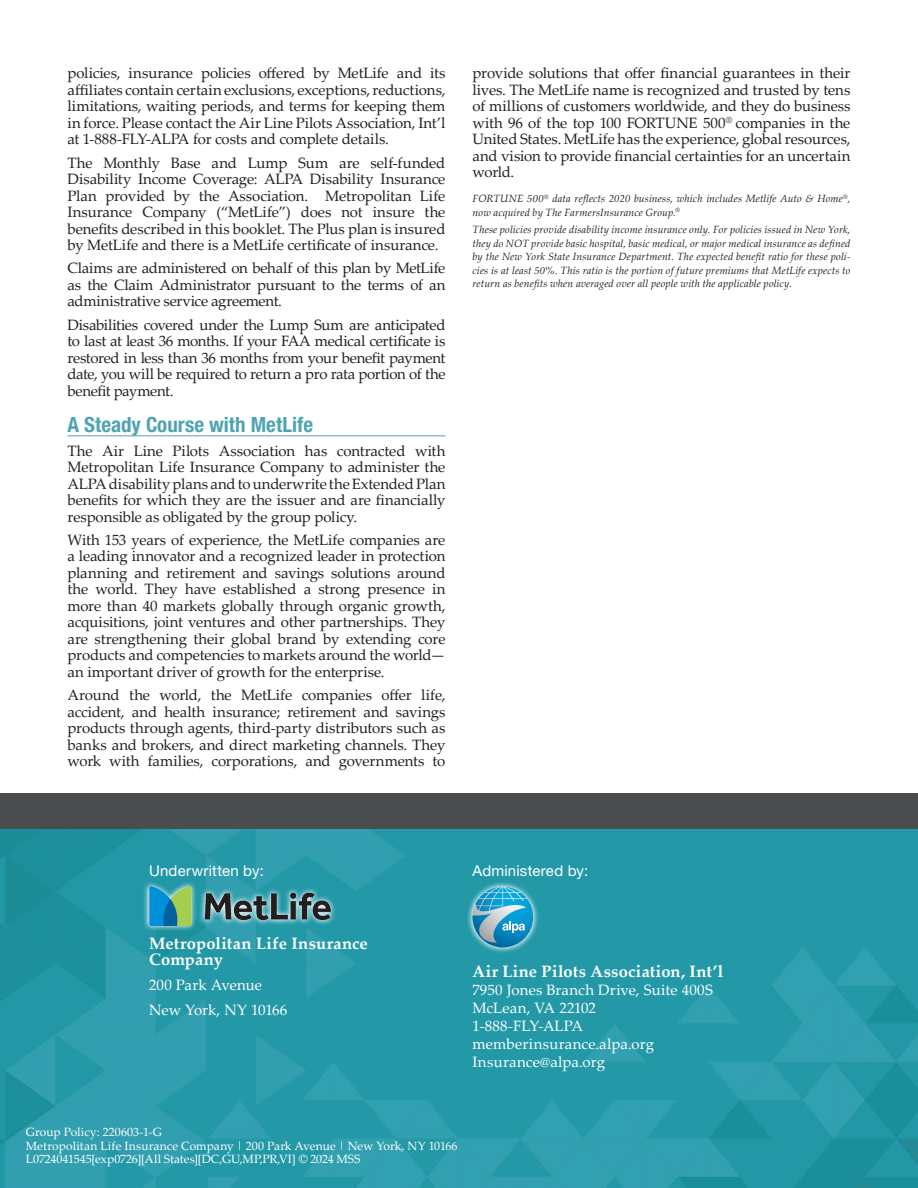
<style>
.page{position:relative;width:918px;height:1188px;background:#fff}
.page>*{position:absolute;margin:0;border:0;box-sizing:border-box;transform-origin:0 0}
.Headline{font:700 condensed 21px "Helvetica Neue LT Std";color:#50a4b2}
.Body_text{font:700 16.5px/16.5px "Palatino Linotype";letter-spacing:.015em;color:#fff}
.Body_text-2{font:15px/16.5px "Palatino Linotype";letter-spacing:-.01em;color:#231f20;text-align:justify}
.Body_text-3{font:15px/18px "Palatino Linotype";letter-spacing:.005em;color:#fff}
.Body_text-4{font:15px "Helvetica Neue LT Std";letter-spacing:.015em;color:#fff}
.Back_page_text_-_white{font:12px/13.5px "Palatino Linotype";letter-spacing:.005em;color:#fff}
.Body_text-5{font:12px "Palatino Linotype";letter-spacing:-.005em;color:#fff}
.Note{font:italic 10.5px/13.5px "Palatino Linotype";letter-spacing:.01em;color:#231f20}
</style>
<div class="page">
<img style="left:0;top:829px;width:918px;height:359px">
<div style="left:0;top:793px;width:918px;height:36px;background:#4b4c4d"></div>
<svg style="left:467px;top:881px;width:73px;height:73px;background:#32a0ae"></svg>
<svg style="left:472px;top:887px;width:61px;height:60px;background:#4ca7c7"></svg>
<svg style="left:143px;top:881px;width:193px;height:51px;background:#309eac"></svg>
<img style="left:149px;top:887px;width:181px;height:39px">
<hr style="left:68px;top:435px;width:378px;height:1px;background:#50a4b2">
<p class="Body_text-2" style="left:68px;top:65px;width:380px">policies, insurance policies offered by MetLife and its affiliates contain certain exclusions, exceptions, reductions, limitations, waiting periods, and terms for keeping them in force. Please contact the Air Line Pilots Association, Int’l at 1-888-FLY-ALPA for costs and complete details.</p>
<p class="Body_text-2" style="left:68px;top:154px;width:380px">The Monthly Base and Lump Sum are self-funded Disability Income Coverage: ALPA Disability Insurance Plan provided by the Association. Metropolitan Life Insurance Company (“MetLife”) does not insure the benefits described in this booklet. The Plus plan is insured by MetLife and there is a MetLife certificate of insurance.</p>
<p class="Body_text-2" style="left:68px;top:260px;width:380px">Claims are administered on behalf of this plan by MetLife as the Claim Administrator pursuant to the terms of an administrative service agreement.</p>
<p class="Body_text-2" style="left:68px;top:316px;width:380px">Disabilities covered under the Lump Sum are anticipated to last at least 36 months. If your FAA medical certificate is restored in less than 36 months from your benefit payment date, you will be required to return a pro rata portion of the benefit payment.</p>
<p class="Headline" style="left:68px;top:412px;width:247px">A Steady Course with MetLife</p>
<p class="Body_text-2" style="left:68px;top:442px;width:379px">The Air Line Pilots Association has contracted with Metropolitan Life Insurance Company to administer the ALPA disability plans and to underwrite the Extended Plan benefits for which they are the issuer and are financially responsible as obligated by the group policy.</p>
<p class="Body_text-2" style="left:68px;top:531px;width:380px">With 153 years of experience, the MetLife companies are a leading innovator and a recognized leader in protection planning and retirement and savings solutions around the world. They have established a strong presence in more than 40 markets globally through organic growth, acquisitions, joint ventures and other partnerships. They are strengthening their global brand by extending core products and competencies to markets around the world— an important driver of growth for the enterprise.</p>
<p class="Body_text-2" style="left:68px;top:686px;width:379px">Around the world, the MetLife companies offer life, accident, and health insurance; retirement and savings products through agents, third-party distributors such as banks and brokers, and direct marketing channels. They work with families, corporations, and governments to</p>
<p class="Body_text-2" style="left:472px;top:65px;width:380px">provide solutions that offer financial guarantees in their lives. The MetLife name is recognized and trusted by tens of millions of customers worldwide, and they do business with 96 of the top 100 FORTUNE 500<sup>®</sup> companies in the United States. MetLife has the experience, global resources, and vision to provide financial certainties for an uncertain world.</p>
<p class="Note" style="left:472px;top:191px;width:379px">FORTUNE 500<sup>®</sup> data reflects 2020 business, which includes Metlife Auto &amp; Home<sup>®</sup>, now acquired by The FarmersInsurance Group.<sup>®</sup></p>
<p class="Note" style="left:472px;top:223px;width:380px;text-align:justify">These policies provide disability income insurance only. For policies issued in New York, they do NOT provide basic hospital, basic medical, or major medical insurance as defined by the New York State Insurance Department. The expected benefit ratio for these poli&shy;cies is at least 50%. This ratio is the portion of future premiums that MetLife expects to return as benefits when averaged over all people with the applicable policy.</p>
<p class="Body_text-4" style="left:149px;top:862px;width:116px">Underwritten by:</p>
<p class="Body_text-4" style="left:472px;top:862px;width:117px">Administered by:</p>
<p class="Body_text" style="left:149px;top:934px;width:220px">Metropolitan Life Insurance<br>Company</p>
<p class="Body_text-3" style="left:149px;top:975px;width:115px">200 Park Avenue</p>
<p class="Body_text-3" style="left:149px;top:1000px;width:140px">New York, NY 10166</p>
<p class="Body_text" style="left:472px;top:962px;width:252px">Air Line Pilots Association, Int’l</p>
<p class="Body_text-3" style="left:472px;top:980px;width:242px">7950 Jones Branch Drive, Suite 400S</p>
<p class="Body_text-3" style="left:472px;top:998px;width:125px">McLean, VA 22102</p>
<p class="Body_text-3" style="left:472px;top:1016px;width:183px">1-888-FLY-ALPA memberinsurance.alpa.org<br>Insurance@alpa.org</p>
<p class="Back_page_text_-_white" style="left:26px;top:1125px;width:433px">Group Policy: 220603-1-G<br>Metropolitan Life Insurance Company | 200 Park Avenue | New York, NY 10166</p>
<p class="Body_text-5" style="left:26px;top:1150px;width:336px">L0724041545[exp0726][All States][DC,GU,MP,PR,VI] © 2024 MSS</p>
</div>
